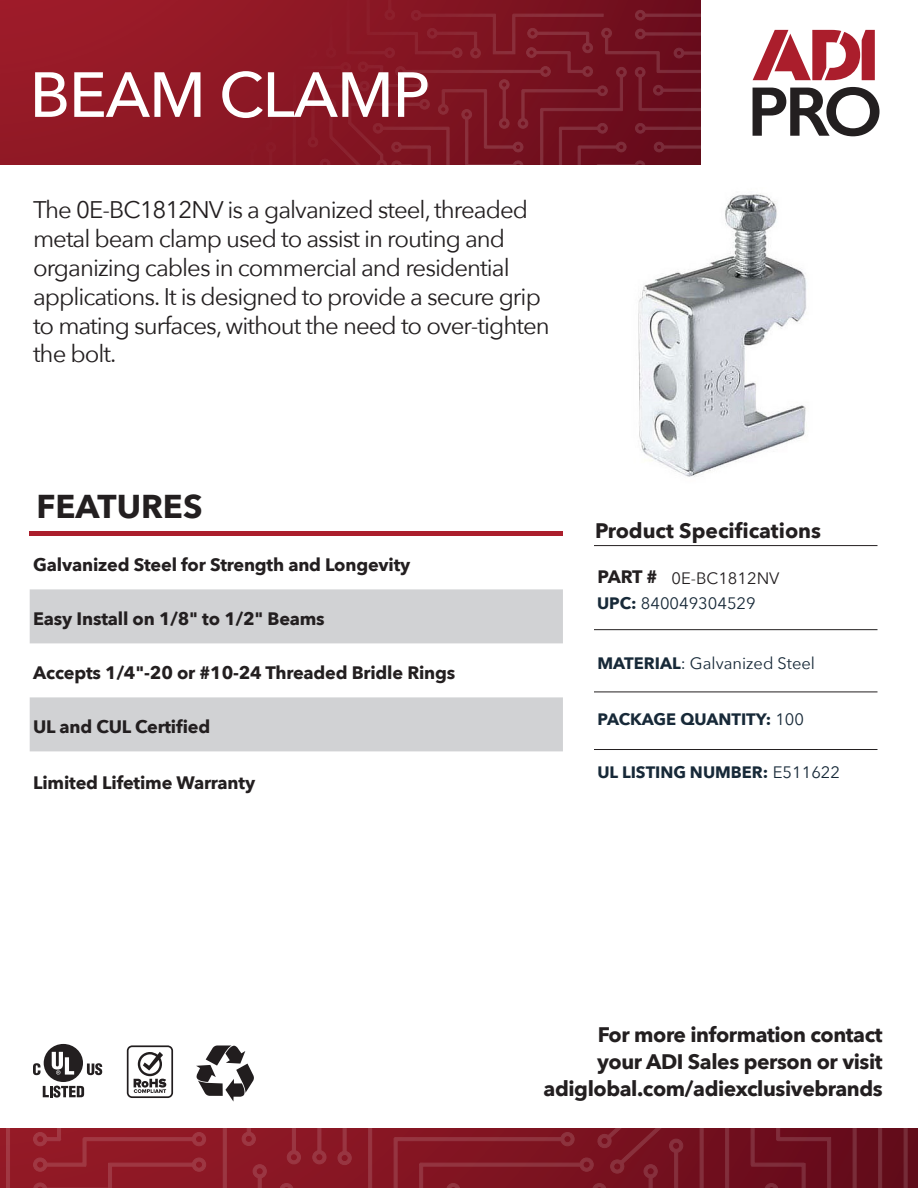
<style>
.page{position:relative;width:918px;height:1188px;background:#fff}
.page>*{position:absolute;margin:0;border:0;box-sizing:border-box;transform-origin:0 0}
.Vantage_text{font:500 63px "Avenir Next";letter-spacing:-.02em;color:#fff}
.t1{font:700 33px "Avenir Next";color:#231f20}
.t2{font:24px/28.8px "Avenir Next";letter-spacing:-.04em;color:#231f20}
.t3{font:700 21px/27px "Avenir Next";letter-spacing:-.02em;color:#231f20}
.t4{font:700 21px "Avenir Next";color:#231f20}
.t5{font:700 18px "Avenir Next";letter-spacing:-.01em;color:#231f20}
.t6{font:700 16.5px "Avenir Next";color:#172938}
.t7{font:16.5px "Avenir Next";color:#172938}
.t8{font:16.5px "Avenir Next";color:#231f20}
.s1{font-weight:700}
.s2{font-weight:400}
</style>
<div class="page">
<svg style="left:30px;top:589px;width:533px;height:162px;fill:#d1d2d4"></svg>
<svg style="left:753px;top:30px;width:122px;height:50px"></svg>
<svg style="left:753px;top:87px;width:127px;height:49px"></svg>
<div style="left:0;top:0;width:701px;height:164px;background:#961a27"></div>
<svg style="left:124px;top:0;width:577px;height:165px"></svg>
<hr style="left:30px;top:531px;width:533px;height:4px;background:#ab1e2c">
<img style="left:638px;top:194px;width:169px;height:283px">
<hr style="left:594px;top:545px;width:284px;height:1px;background:#231f20">
<hr style="left:594px;top:692px;width:284px;height:1px;background:#231f20">
<hr style="left:594px;top:749px;width:284px;height:1px;background:#231f20">
<hr style="left:594px;top:629px;width:284px;height:1px;background:#231f20">
<svg style="left:0;top:1045px;width:913px;height:143px"></svg>
<p class="Vantage_text" style="left:30px;top:41px;width:402px">BEAM CLAMP</p>
<p class="t2" style="left:33px;top:195px;width:518px">The 0E-BC1812NV is a galvanized steel, threaded metal beam clamp used to assist in routing and organizing cables in commercial and residential applications. It is designed to provide a secure grip to mating surfaces, without the need to over-tighten the bolt.</p>
<p class="t1" style="left:36px;top:478px;width:168px">FEATURES</p>
<p class="t5" style="left:33px;top:550px;width:379px">Galvanized Steel for Strength and Longevity</p>
<p class="t5" style="left:33px;top:604px;width:293px">Easy Install on 1/8" to 1/2" Beams</p>
<p class="t5" style="left:33px;top:658px;width:424px">Accepts 1/4"-20 or #10-24 Threaded Bridle Rings</p>
<p class="t5" style="left:33px;top:712px;width:179px">UL and CUL Certified</p>
<p class="t5" style="left:33px;top:767px;width:224px">Limited Lifetime Warranty</p>
<p class="t4" style="left:595px;top:513px;width:227px">Product Specifications</p>
<p class="t5" style="left:598px;top:561px;width:61px">PART #</p>
<p class="t8" style="left:671px;top:564px;width:110px">0E-BC1812NV</p>
<p class="t7" style="left:597px;top:589px;width:160px"><span class="s1">UPC:</span> 840049304529</p>
<p class="t7" style="left:598px;top:649px;width:219px"><span class="s1">MATERIAL</span>: Galvanized Steel</p>
<p class="t6" style="left:598px;top:704px;width:208px">PACKAGE QUANTITY: <span class="s2">100</span></p>
<p class="t6" style="left:597px;top:758px;width:244px">UL LISTING NUMBER: <span class="s2">E511622</span></p>
<p class="t3" style="left:597px;top:1021px;width:287px">For more information contact your ADI Sales person or visit</p>
<p class="t3" style="left:544px;top:1075px;width:341px">adiglobal.com/adiexclusivebrands</p>
</div>
